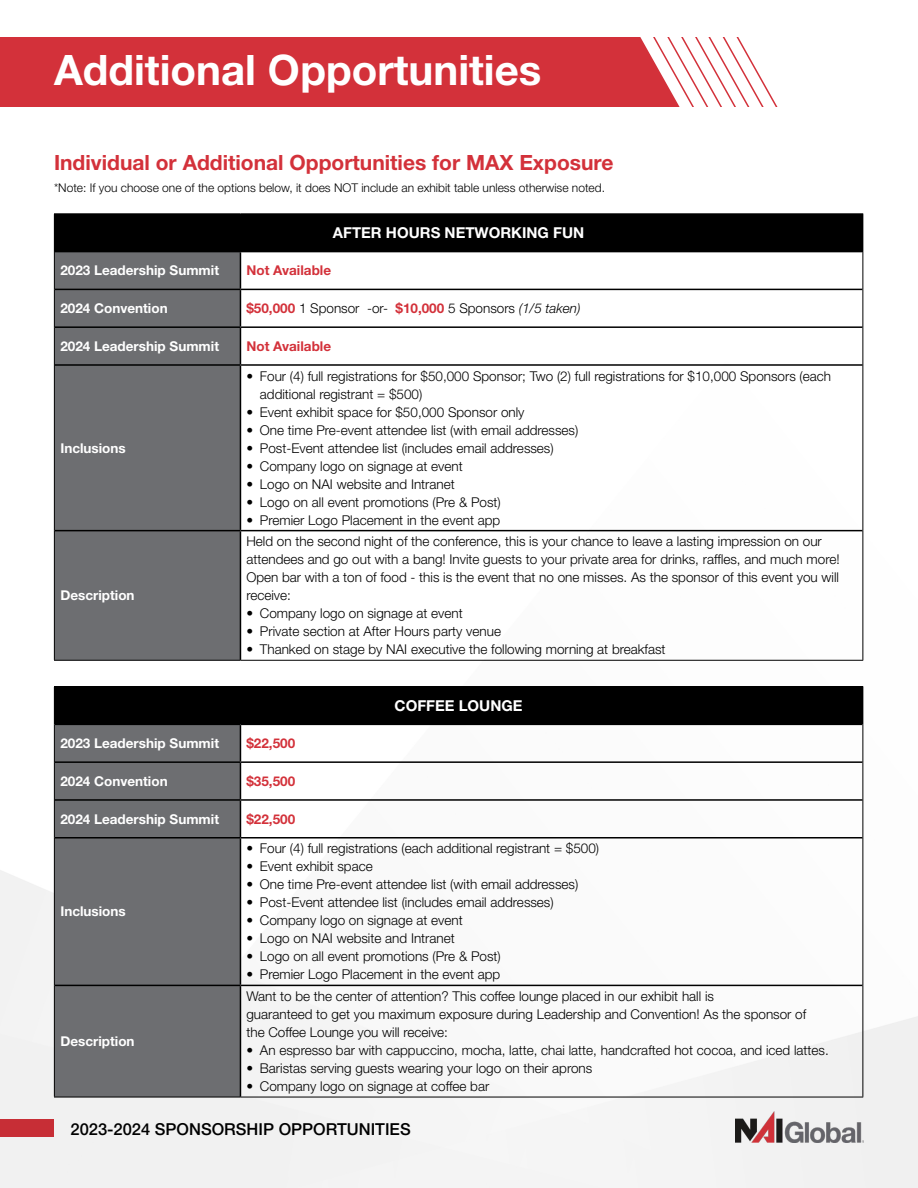
<style>
.page{position:relative;width:918px;height:1188px;background:#fff}
.page>*{position:absolute;margin:0;border:0;box-sizing:border-box;transform-origin:0 0}
.t1{font:700 42px "Helvetica Neue LT Std";color:#fff}
.t2{font:700 21px "Helvetica Neue LT Std";color:#d3313a}
.t3{font:500 16.5px "Helvetica Neue LT Std";color:#000}
.t4{font:700 15px "Helvetica Neue LT Std";color:#fff}
.t5{font:300 13.5px/18px "Helvetica Neue LT Std";color:#000}
.t6{font:700 13.5px "Helvetica Neue LT Std";color:#fff}
.t7{font:700 13.5px "Helvetica Neue LT Std";color:#d3313a}
.t8{font:300 12px "Helvetica Neue LT Std";color:#000}
.s1{font-weight:700;color:#d3313a}
.s2{font-style:italic}
</style>
<div class="page">
<img style="left:0;top:213px;width:918px;height:975px">
<img style="left:735px;top:1112px;width:129px;height:31px">
<div style="left:0;top:1120px;width:54px;height:17px;background:#c72e36"></div>
<div style="left:0;top:37px;width:258px;height:70px;background:#d3313a"></div>
<svg style="left:746px;top:51px;width:32px;height:56px"></svg>
<svg style="left:300px;top:37px;width:446px;height:70px"></svg>
<div style="left:54px;top:214px;width:809px;height:38px;background:#000"></div>
<div style="left:55px;top:252px;width:185px;height:408px;background:#6d6e71"></div>
<hr style="left:240px;top:252px;width:1px;height:37px;background:#000">
<hr style="left:55px;top:289px;width:185px;height:1px;background:#000">
<hr style="left:240px;top:289px;width:622px;height:1px;background:#000">
<hr style="left:240px;top:290px;width:1px;height:36px;background:#000">
<hr style="left:55px;top:326px;width:185px;height:2px;background:#000">
<hr style="left:240px;top:326px;width:622px;height:2px;background:#000">
<hr style="left:240px;top:328px;width:1px;height:36px;background:#000">
<hr style="left:55px;top:364px;width:185px;height:2px;background:#000">
<hr style="left:240px;top:364px;width:622px;height:2px;background:#000">
<hr style="left:240px;top:366px;width:1px;height:164px;background:#000">
<hr style="left:55px;top:530px;width:185px;height:1px;background:#000">
<hr style="left:240px;top:530px;width:622px;height:1px;background:#000">
<hr style="left:240px;top:531px;width:1px;height:129px;background:#000">
<hr style="left:54px;top:213px;width:186px;height:1px;background:#000">
<hr style="left:240px;top:213px;width:623px;height:1px;background:#000">
<hr style="left:54px;top:252px;width:1px;height:37px;background:#000">
<hr style="left:862px;top:252px;width:1px;height:37px;background:#000">
<hr style="left:54px;top:289px;width:1px;height:38px;background:#000">
<hr style="left:862px;top:289px;width:1px;height:38px;background:#000">
<hr style="left:54px;top:327px;width:1px;height:38px;background:#000">
<hr style="left:862px;top:327px;width:1px;height:38px;background:#000">
<hr style="left:54px;top:365px;width:1px;height:166px;background:#000">
<hr style="left:862px;top:365px;width:1px;height:166px;background:#000">
<hr style="left:54px;top:531px;width:1px;height:129px;background:#000">
<hr style="left:862px;top:531px;width:1px;height:129px;background:#000">
<hr style="left:54px;top:660px;width:186px;height:1px;background:#000">
<hr style="left:240px;top:660px;width:623px;height:1px;background:#000">
<div style="left:54px;top:687px;width:809px;height:37px;background:#000"></div>
<div style="left:55px;top:725px;width:185px;height:372px;background:#6d6e71"></div>
<hr style="left:55px;top:724px;width:185px;height:1px;background:#000">
<hr style="left:240px;top:724px;width:622px;height:1px;background:#000">
<hr style="left:240px;top:725px;width:1px;height:36px;background:#000">
<hr style="left:55px;top:761px;width:185px;height:2px;background:#000">
<hr style="left:240px;top:761px;width:622px;height:2px;background:#000">
<hr style="left:240px;top:763px;width:1px;height:36px;background:#000">
<hr style="left:55px;top:799px;width:185px;height:2px;background:#000">
<hr style="left:240px;top:799px;width:622px;height:2px;background:#000">
<hr style="left:240px;top:801px;width:1px;height:36px;background:#000">
<hr style="left:55px;top:837px;width:185px;height:2px;background:#000">
<hr style="left:240px;top:837px;width:622px;height:2px;background:#000">
<hr style="left:240px;top:839px;width:1px;height:146px;background:#000">
<hr style="left:55px;top:985px;width:185px;height:1px;background:#000">
<hr style="left:240px;top:985px;width:622px;height:1px;background:#000">
<hr style="left:240px;top:986px;width:1px;height:111px;background:#000">
<hr style="left:54px;top:686px;width:186px;height:1px;background:#000">
<hr style="left:240px;top:686px;width:623px;height:1px;background:#000">
<hr style="left:54px;top:724px;width:1px;height:38px;background:#000">
<hr style="left:862px;top:724px;width:1px;height:38px;background:#000">
<hr style="left:54px;top:762px;width:1px;height:38px;background:#000">
<hr style="left:862px;top:762px;width:1px;height:38px;background:#000">
<hr style="left:54px;top:800px;width:1px;height:38px;background:#000">
<hr style="left:862px;top:800px;width:1px;height:38px;background:#000">
<hr style="left:54px;top:838px;width:1px;height:147px;background:#000">
<hr style="left:862px;top:838px;width:1px;height:147px;background:#000">
<hr style="left:54px;top:985px;width:1px;height:112px;background:#000">
<hr style="left:862px;top:985px;width:1px;height:112px;background:#000">
<hr style="left:54px;top:1097px;width:186px;height:1px;background:#000">
<hr style="left:240px;top:1097px;width:623px;height:1px;background:#000">
<h1 class="t1" style="left:54px;top:44px;width:489px">Additional Opportunities</h1>
<h2 class="t2" style="left:54px;top:150px;width:561px">Individual or Additional Opportunities for MAX Exposure</h2>
<p class="t8" style="left:54px;top:181px;width:553px">*Note: If you choose one of the options below, it does NOT include an exhibit table unless otherwise noted.</p>
<p class="t4" style="left:333px;top:223px;width:253px">AFTER HOURS NETWORKING FUN</p>
<p class="t6" style="left:60px;top:262px;width:160px">2023 Leadership Summit</p>
<p class="t7" style="left:246px;top:262px;width:86px">Not Available</p>
<p class="t6" style="left:60px;top:300px;width:109px">2024 Convention</p>
<p class="t5" style="left:246px;top:299px;width:336px"><span class="s1">$50,000</span> 1 Sponsor -or- <span class="s1">$10,000</span> 5 Sponsors <span class="s2">(1/5 taken)</span></p>
<p class="t6" style="left:60px;top:338px;width:160px">2024 Leadership Summit</p>
<p class="t7" style="left:246px;top:338px;width:86px">Not Available</p>
<p class="t6" style="left:60px;top:439px;width:67px">Inclusions</p>
<p class="t6" style="left:60px;top:587px;width:76px">Description</p>
<p class="t5" style="left:260px;top:367px;width:573px;text-indent:-14px">• Four (4) full registrations for $50,000 Sponsor; Two (2) full registrations for $10,000 Sponsors (each additional registrant = $500)</p>
<p class="t5" style="left:246px;top:403px;width:280px">• Event exhibit space for $50,000 Sponsor only</p>
<p class="t5" style="left:246px;top:421px;width:333px">• One time Pre-event attendee list (with email addresses)</p>
<p class="t5" style="left:246px;top:439px;width:309px">• Post-Event attendee list (includes email addresses)</p>
<p class="t5" style="left:246px;top:457px;width:218px">• Company logo on signage at event</p>
<p class="t5" style="left:246px;top:475px;width:210px">• Logo on NAI website and Intranet</p>
<p class="t5" style="left:246px;top:493px;width:256px">• Logo on all event promotions (Pre &amp; Post)</p>
<p class="t5" style="left:246px;top:511px;width:255px">• Premier Logo Placement in the event app</p>
<p class="t5" style="left:246px;top:532px;width:595px">Held on the second night of the conference, this is your chance to leave a lasting impression on our attendees and go out with a bang! Invite guests to your private area for drinks, raffles, and much more!<br>Open bar with a ton of food - this is the event that no one misses. As the sponsor of this event you will receive:</p>
<p class="t5" style="left:246px;top:604px;width:218px">• Company logo on signage at event</p>
<p class="t5" style="left:246px;top:622px;width:256px">• Private section at After Hours party venue</p>
<p class="t5" style="left:246px;top:640px;width:421px">• Thanked on stage by NAI executive the following morning at breakfast</p>
<p class="t4" style="left:395px;top:696px;width:130px">COFFEE LOUNGE</p>
<p class="t6" style="left:60px;top:735px;width:160px">2023 Leadership Summit</p>
<p class="t7" style="left:246px;top:735px;width:50px">$22,500</p>
<p class="t6" style="left:60px;top:773px;width:109px">2024 Convention</p>
<p class="t7" style="left:246px;top:773px;width:50px">$35,500</p>
<p class="t6" style="left:60px;top:811px;width:160px">2024 Leadership Summit</p>
<p class="t7" style="left:246px;top:811px;width:50px">$22,500</p>
<p class="t6" style="left:60px;top:903px;width:67px">Inclusions</p>
<p class="t6" style="left:60px;top:1033px;width:76px">Description</p>
<p class="t5" style="left:246px;top:839px;width:354px">• Four (4) full registrations (each additional registrant = $500)</p>
<p class="t5" style="left:246px;top:857px;width:128px">• Event exhibit space</p>
<p class="t5" style="left:246px;top:875px;width:333px">• One time Pre-event attendee list (with email addresses)</p>
<p class="t5" style="left:246px;top:893px;width:309px">• Post-Event attendee list (includes email addresses)</p>
<p class="t5" style="left:246px;top:911px;width:218px">• Company logo on signage at event</p>
<p class="t5" style="left:246px;top:929px;width:210px">• Logo on NAI website and Intranet</p>
<p class="t5" style="left:246px;top:947px;width:256px">• Logo on all event promotions (Pre &amp; Post)</p>
<p class="t5" style="left:246px;top:965px;width:255px">• Premier Logo Placement in the event app</p>
<p class="t5" style="left:246px;top:987px;width:561px">Want to be the center of attention? This coffee lounge placed in our exhibit hall is<br>guaranteed to get you maximum exposure during Leadership and Convention! As the sponsor of the Coffee Lounge you will receive:</p>
<p class="t5" style="left:246px;top:1041px;width:584px">• An espresso bar with cappuccino, mocha, latte, chai latte, handcrafted hot cocoa, and iced lattes.</p>
<p class="t5" style="left:246px;top:1059px;width:347px">• Baristas serving guests wearing your logo on their aprons</p>
<p class="t5" style="left:246px;top:1077px;width:244px">• Company logo on signage at coffee bar</p>
<p class="t3" style="left:70px;top:1119px;width:342px">2023-2024 SPONSORSHIP OPPORTUNITIES</p>
</div>
